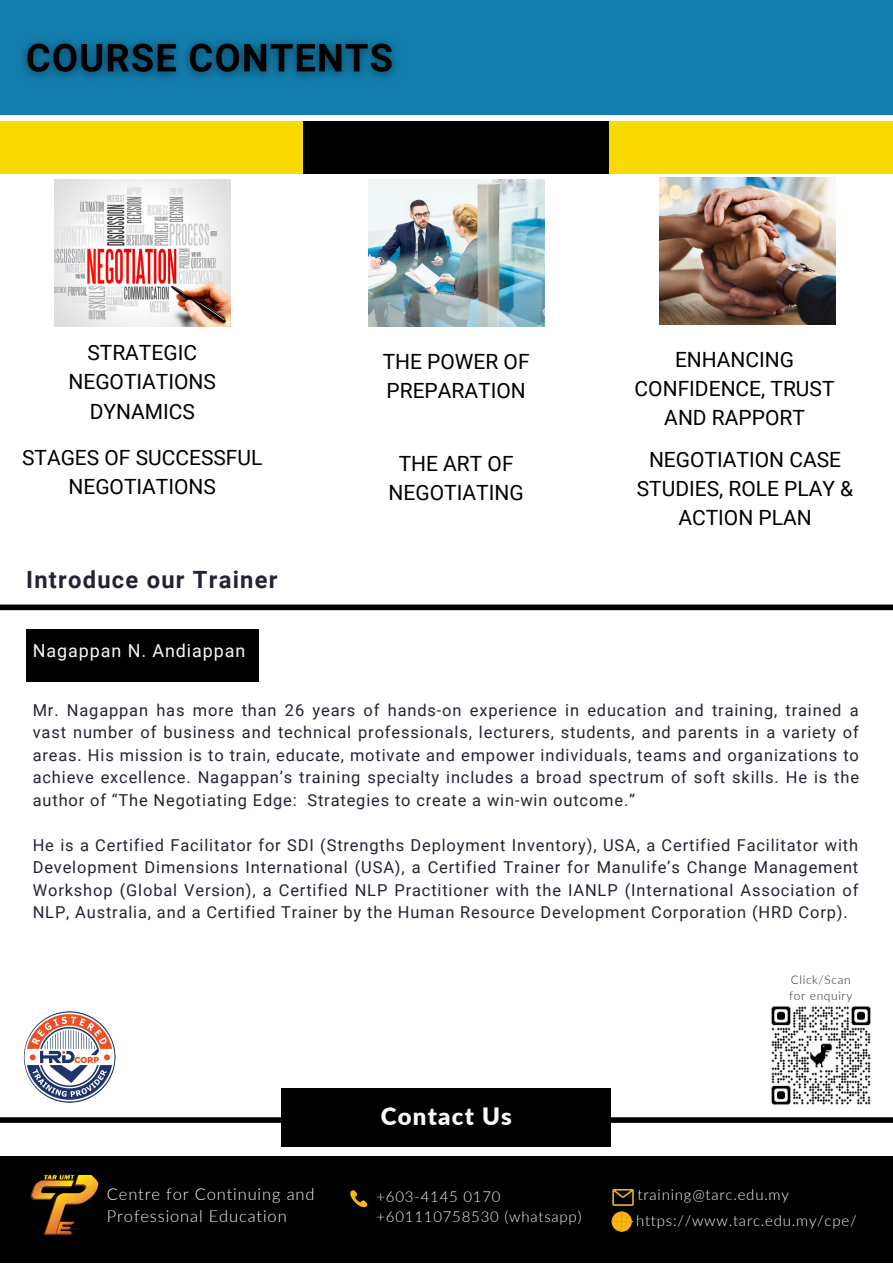
<style>
.page{position:relative;width:893px;height:1264px;background:#fff}
.page>*{position:absolute;margin:0;border:0;box-sizing:border-box;transform-origin:0 0}
.t1{font:900 24px "Lato";letter-spacing:.05em;color:#f9f8f5}
.t2{font:700 23.7px "Roboto";letter-spacing:.05em;color:#272232}
.t3{font:21px/29.2px "Roboto";color:#000;text-align:center}
.t4{font:18px "Roboto";letter-spacing:.05em;color:#f9f8f5}
.t5{font:16.5px/22.5px "Roboto";letter-spacing:.05em;color:#272232;text-align:justify}
.t6{font:300 16.5px/22.5px "Lato";letter-spacing:.05em;color:#f9f8f5}
.t7{font:300 15px/20.2px "Lato";letter-spacing:.05em;color:#f9f8f5}
.t8{font:300 12px/15.8px "Lato";letter-spacing:.05em;color:#272232}
</style>
<div class="page">
<div style="left:0;top:0;width:892px;height:115px;background:#137eae"></div>
<div style="left:0;top:1117px;width:892px;height:5px;background:#000"></div>
<div style="left:0;top:604px;width:892px;height:6px;background:#000"></div>
<div style="left:281px;top:1088px;width:330px;height:58px;background:#000"></div>
<img style="left:22px;top:39px;width:374px;height:40px">
<div style="left:291px;top:121px;width:329px;height:53px;background:#000"></div>
<div style="left:609px;top:121px;width:283px;height:53px;background:#f9da03"></div>
<div style="left:0;top:121px;width:303px;height:53px;background:#f9da03"></div>
<div style="left:26px;top:629px;width:232px;height:52px;background:#000"></div>
<img style="left:771px;top:1006px;width:100px;height:99px">
<img style="left:24px;top:1011px;width:91px;height:91px;border-radius:50%">
<div style="left:0;top:1156px;width:892px;height:106px;background:#000"></div>
<img style="left:24px;top:1164px;width:81px;height:82px;border-radius:50%">
<svg style="left:350px;top:1190px;width:17px;height:18px"></svg>
<svg style="left:612px;top:1189px;width:21px;height:16px"></svg>
<svg style="left:611px;top:1211px;width:20px;height:20px"></svg>
<img style="left:55px;top:179px;width:175px;height:147px">
<img style="left:368px;top:179px;width:176px;height:147px">
<img style="left:659px;top:177px;width:176px;height:147px">
<p class="t3" style="left:68px;top:338px;width:149px">STRATEGIC<br>NEGOTIATIONS<br>DYNAMICS</p>
<p class="t3" style="left:22px;top:443px;width:242px">STAGES OF SUCCESSFUL<br>NEGOTIATIONS</p>
<h2 class="t2" style="left:26px;top:566px;width:253px">Introduce our Trainer</h2>
<p class="t4" style="left:33px;top:640px;width:214px">Nagappan N. Andiappan</p>
<p class="t3" style="left:382px;top:347px;width:148px;text-align:left">THE POWER OF<br>PREPARATION</p>
<p class="t3" style="left:388px;top:449px;width:136px">THE ART OF<br>NEGOTIATING</p>
<p class="t3" style="left:634px;top:345px;width:201px">ENHANCING<br>CONFIDENCE, TRUST<br>AND RAPPORT</p>
<p class="t3" style="left:636px;top:445px;width:218px">NEGOTIATION CASE<br>STUDIES, ROLE PLAY &amp;<br>ACTION PLAN</p>
<p class="t5" style="left:33px;top:699px;width:827px">Mr. Nagappan has more than 26 years of hands-on experience in education and training, trained a vast number of business and technical professionals, lecturers, students, and parents in a variety of areas. His mission is to train, educate, motivate and empower individuals, teams and organizations to achieve excellence. Nagappan’s training specialty includes a broad spectrum of soft skills. He is the author of “The Negotiating Edge: Strategies to create a win-win outcome.”</p>
<p class="t5" style="left:33px;top:834px;width:827px">He is a Certified Facilitator for SDI (Strengths Deployment Inventory), USA, a Certified Facilitator with Development Dimensions International (USA), a Certified Trainer for Manulife’s Change Management Workshop (Global Version), a Certified NLP Practitioner with the IANLP (International Association of NLP, Australia, and a Certified Trainer by the Human Resource Development Corporation (HRD Corp).</p>
<p class="t6" style="left:107px;top:1181px;width:209px">Centre for Continuing and<br>Professional Education</p>
<h1 class="t1" style="left:381px;top:1101px;width:132px">Contact Us</h1>
<p class="t8" style="left:789px;top:971px;width:65px">Click/Scan for enquiry</p>
<p class="t7" style="left:376px;top:1185px;width:206px">+603-4145 0170 +601110758530 (whatsapp)</p>
<p class="t7" style="left:636px;top:1181px;width:222px;line-height:25.8px">training@tarc.edu.my https://www.tarc.edu.my/cpe/</p>
</div>
